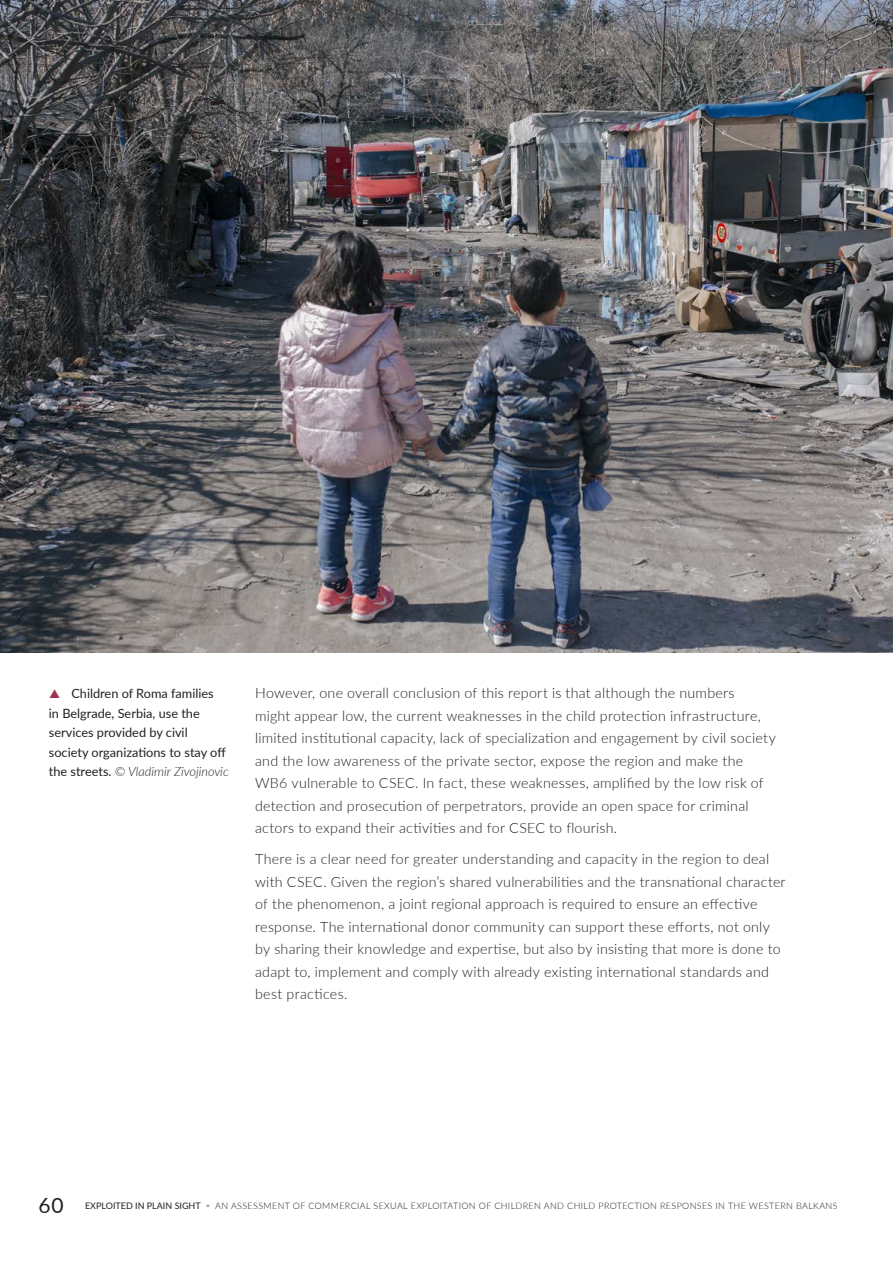
<style>
.page{position:relative;width:893px;height:1263px;background:#fff}
.page>*{position:absolute;margin:0;border:0;box-sizing:border-box;transform-origin:0 0}
.t1{font:21px "Lato";color:#231f20}
.t2{font:300 14.25px/22.5px "Lato";letter-spacing:.015em;color:#231f20}
.t3{font:12.75px/19.5px "Lato";color:#231f20}
.t4{font:300 9px "Lato";letter-spacing:.04em;color:#231f20}
.s1{font-weight:300;font-style:italic}
.s2{font-weight:400}
.s3{color:#a29e8c}
</style>
<div class="page">
<img style="left:0;top:0;width:893px;height:653px">
<svg style="left:409px;top:126px;width:7px;height:3px"></svg>
<svg style="left:443px;top:121px;width:8px;height:3px"></svg>
<svg style="left:211px;top:100px;width:13px;height:5px"></svg>
<p class="t3" style="left:49px;top:683px;width:181px;text-indent:23px">Children of Roma families<br>in Belgrade, Serbia, use the services provided by civil society organizations to stay off the streets. <span class="s1">© Vladimir Zivojinovic</span></p>
<p class="t2" style="left:255px;top:681px;width:522px">However, one overall conclusion of this report is that although the numbers<br>might appear low, the current weaknesses in the child protection infrastructure, limited institutional capacity, lack of specialization and engagement by civil society and the low awareness of the private sector, expose the region and make the WB6 vulnerable to CSEC. In fact, these weaknesses, amplified by the low risk of detection and prosecution of perpetrators, provide an open space for criminal actors to expand their activities and for CSEC to flourish.</p>
<p class="t2" style="left:255px;top:847px;width:532px">There is a clear need for greater understanding and capacity in the region to deal with CSEC. Given the region’s shared vulnerabilities and the transnational character of the phenomenon, a joint regional approach is required to ensure an effective response. The international donor community can support these efforts, not only by sharing their knowledge and expertise, but also by insisting that more is done to adapt to, implement and comply with already existing international standards and best practices.</p>
<h1 class="t1" style="left:39px;top:1190px;width:26px">60</h1>
<p class="t4" style="left:85px;top:1200px;width:754px"><span class="s2">EXPLOITED IN PLAIN SIGHT</span> <span class="s3">•</span> AN ASSESSMENT OF COMMERCIAL SEXUAL EXPLOITATION OF CHILDREN AND CHILD PROTECTION RESPONSES IN THE WESTERN BALKANS</p>
</div>
